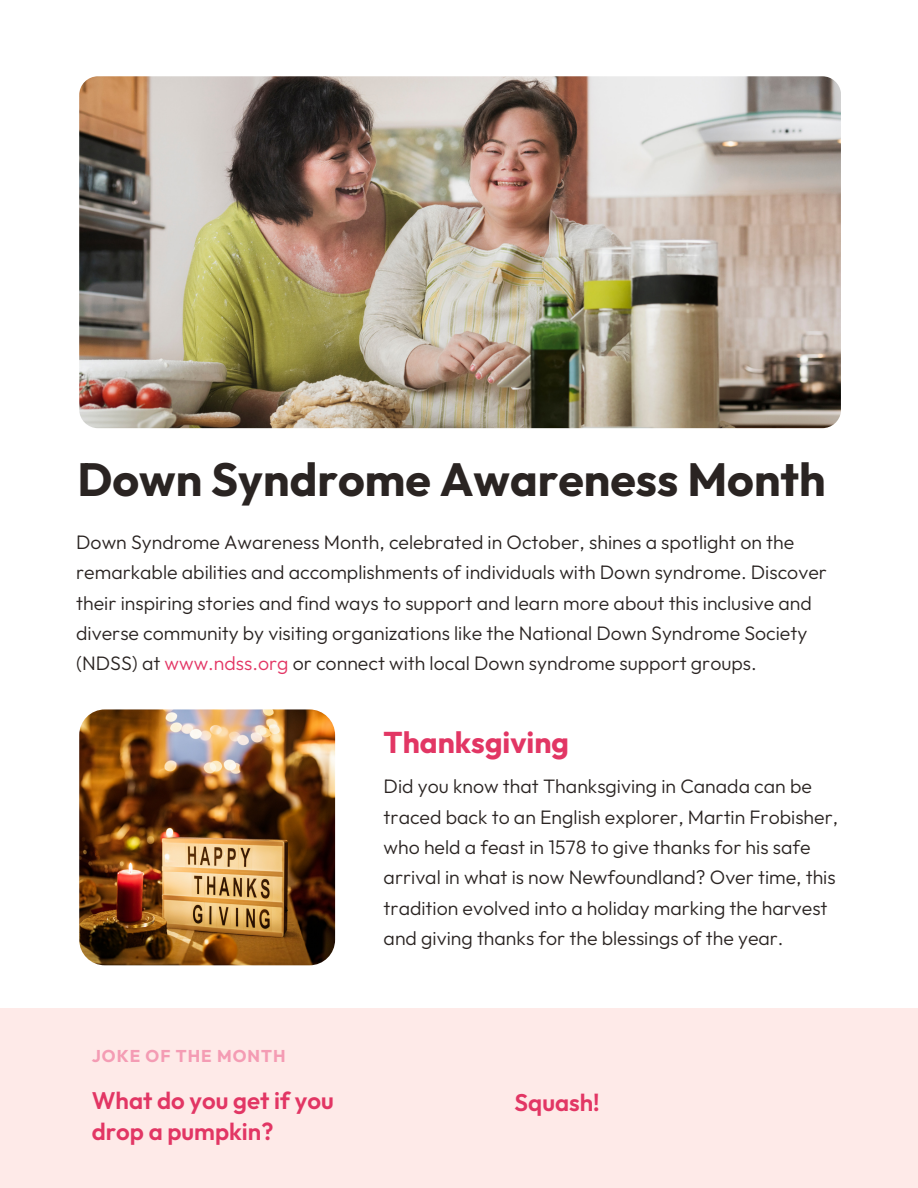
<style>
.page{position:relative;width:918px;height:1188px;background:#fff}
.page>*{position:absolute;margin:0;border:0;box-sizing:border-box;transform-origin:0 0}
.t1{font:700 46.5px "Outfit";color:#2a2422}
.t2{font:700 30px "Outfit";color:#e23664}
.t3{font:600 24px/30.3px "Outfit";color:#e23664}
.t4{font:300 19.5px/30.3px "Outfit";color:#2a2422}
.t5{font:700 17.1px "Outfit";letter-spacing:.06em;color:#f49cb4}
.s1{color:#e33665}
</style>
<div class="page">
<div style="left:0;top:1009px;width:918px;height:179px;background:#feeae8"></div>
<img style="left:79px;top:709px;width:256px;height:256px;border-radius:26px">
<img style="left:79px;top:76px;width:762px;height:352px">
<p class="t1" style="left:77px;top:450px;width:750px">Down Syndrome Awareness Month</p>
<p class="t4" style="left:76px;top:526px;width:752px">Down Syndrome Awareness Month, celebrated in October, shines a spotlight on the remarkable abilities and accomplishments of individuals with Down syndrome. Discover their inspiring stories and find ways to support and learn more about this inclusive and diverse community by visiting organizations like the National Down Syndrome Society (NDSS) at <span class="s1">www.ndss.org</span> or connect with local Down syndrome support groups.</p>
<p class="t5" style="left:92px;top:1045px;width:195px">JOKE OF THE MONTH</p>
<p class="t3" style="left:92px;top:1085px;width:243px">What do you get if you drop a pumpkin?</p>
<p class="t2" style="left:384px;top:723px;width:187px">Thanksgiving</p>
<p class="t4" style="left:384px;top:771px;width:456px">Did you know that Thanksgiving in Canada can be traced back to an English explorer, Martin Frobisher, who held a feast in 1578 to give thanks for his safe arrival in what is now Newfoundland? Over time, this tradition evolved into a holiday marking the harvest and giving thanks for the blessings of the year.</p>
<p class="t3" style="left:515px;top:1087px;width:87px">Squash!</p>
</div>
